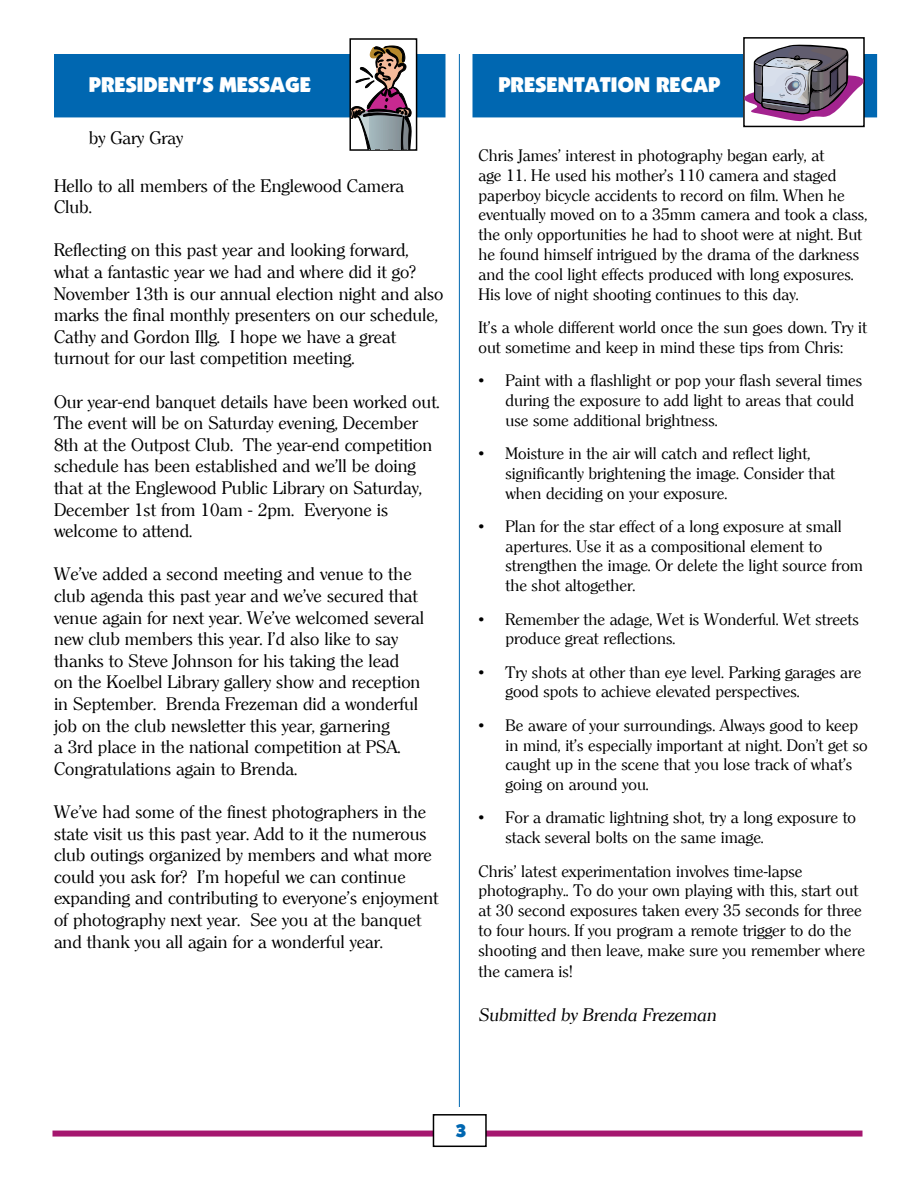
<style>
.page{position:relative;width:918px;height:1188px;background:#fff}
.page>*{position:absolute;margin:0;border:0;box-sizing:border-box;transform-origin:0 0}
.t1{font:21px "Boulder";color:#fff}
.t2{font:18px/21.6px "Clearly Roman";color:#000}
.t3{font:italic 18px "Clearly Roman";color:#000}
.t4{font:18px "Boulder";color:#0067b1}
.t5{font:16.5px/19.8px "Clearly Roman";color:#000}
</style>
<div class="page">
<div style="left:472px;top:54px;width:405px;height:63px;background:#0067b1"></div>
<div style="left:54px;top:54px;width:392px;height:63px;background:#0067b1"></div>
<div style="left:52px;top:1131px;width:810px;height:6px;background:#a5176f"></div>
<div style="left:433px;top:1115px;width:53px;height:31px;background:#fff"></div>
<div style="left:433px;top:1114px;width:54px;height:33px;border:2px solid #000"></div>
<hr style="left:459px;top:54px;width:1px;height:1053px;background:#0067b1">
<div style="left:350px;top:39px;width:67px;height:111px;background:#fff"></div>
<div style="left:349px;top:38px;width:68px;height:113px;border:2px solid #000"></div>
<svg style="left:352px;top:46px;width:59px;height:103px"></svg>
<div style="left:743px;top:37px;width:122px;height:90px;border:2px solid #000"></div>
<svg style="left:744px;top:44px;width:120px;height:78px;background:#9e90a2"></svg>
<p class="t1" style="left:89px;top:73px;width:224px">PRESIDENT’S MESSAGE</p>
<p class="t2" style="left:89px;top:127px;width:96px">by Gary Gray</p>
<p class="t2" style="left:54px;top:175px;width:352px">Hello to all members of the Englewood Camera<br>Club.</p>
<p class="t2" style="left:54px;top:240px;width:391px">Reflecting on this past year and looking forward, what a fantastic year we had and where did it go?<br>November 13th is our annual election night and also marks the final monthly presenters on our schedule, Cathy and Gordon Illg. I hope we have a great turnout for our last competition meeting.</p>
<p class="t2" style="left:54px;top:391px;width:387px">Our year-end banquet details have been worked out.<br>The event will be on Saturday evening, December 8th at the Outpost Club. The year-end competition schedule has been established and we’ll be doing that at the Englewood Public Library on Saturday, December 1st from 10am - 2pm. Everyone is welcome to attend.</p>
<p class="t2" style="left:54px;top:564px;width:372px">We’ve added a second meeting and venue to the club agenda this past year and we’ve secured that venue again for next year. We’ve welcomed several new club members this year. I’d also like to say thanks to Steve Johnson for his taking the lead<br>on the Koelbel Library gallery show and reception in September. Brenda Frezeman did a wonderful job on the club newsletter this year, garnering<br>a 3rd place in the national competition at PSA.<br>Congratulations again to Brenda.</p>
<p class="t2" style="left:54px;top:801px;width:386px">We’ve had some of the finest photographers in the state visit us this past year. Add to it the numerous club outings organized by members and what more could you ask for? I’m hopeful we can continue expanding and contributing to everyone’s enjoyment of photography next year. See you at the banquet and thank you all again for a wonderful year.</p>
<p class="t1" style="left:498px;top:73px;width:223px">PRESENTATION RECAP</p>
<p class="t5" style="left:478px;top:146px;width:390px">Chris James’ interest in photography began early, at<br>age 11. He used his mother’s 110 camera and staged paperboy bicycle accidents to record on film. When he eventually moved on to a 35mm camera and took a class, the only opportunities he had to shoot were at night. But he found himself intrigued by the drama of the darkness and the cool light effects produced with long exposures.<br>His love of night shooting continues to this day.</p>
<p class="t5" style="left:478px;top:318px;width:390px">It’s a whole different world once the sun goes down. Try it out sometime and keep in mind these tips from Chris:</p>
<p class="t5" style="left:505px;top:371px;width:358px;text-indent:-27px">• Paint with a flashlight or pop your flash several times during the exposure to add light to areas that could use some additional brightness.</p>
<p class="t5" style="left:505px;top:444px;width:331px;text-indent:-27px">• Moisture in the air will catch and reflect light, significantly brightening the image. Consider that when deciding on your exposure.</p>
<p class="t5" style="left:505px;top:517px;width:359px;text-indent:-27px">• Plan for the star effect of a long exposure at small apertures. Use it as a compositional element to strengthen the image. Or delete the light source from the shot altogether.</p>
<p class="t5" style="left:505px;top:609px;width:355px;text-indent:-27px">• Remember the adage, Wet is Wonderful. Wet streets produce great reflections.</p>
<p class="t5" style="left:505px;top:662px;width:357px;text-indent:-27px">• Try shots at other than eye level. Parking garages are good spots to achieve elevated perspectives.</p>
<p class="t5" style="left:505px;top:715px;width:364px;text-indent:-27px">• Be aware of your surroundings. Always good to keep in mind, it’s especially important at night. Don’t get so caught up in the scene that you lose track of what’s going on around you.</p>
<p class="t5" style="left:505px;top:808px;width:352px;text-indent:-27px">• For a dramatic lightning shot, try a long exposure to stack several bolts on the same image.</p>
<p class="t5" style="left:478px;top:861px;width:388px">Chris’ latest experimentation involves time-lapse photography.. To do your own playing with this, start out at 30 second exposures taken every 35 seconds for three to four hours. If you program a remote trigger to do the shooting and then leave, make sure you remember where</p>
<p class="t5" style="left:478px;top:962px;width:95px">the camera is!</p>
<p class="t3" style="left:478px;top:1004px;width:239px">Submitted by Brenda Frezeman</p>
<p class="t4" style="left:456px;top:1120px;width:11px">3</p>
</div>
